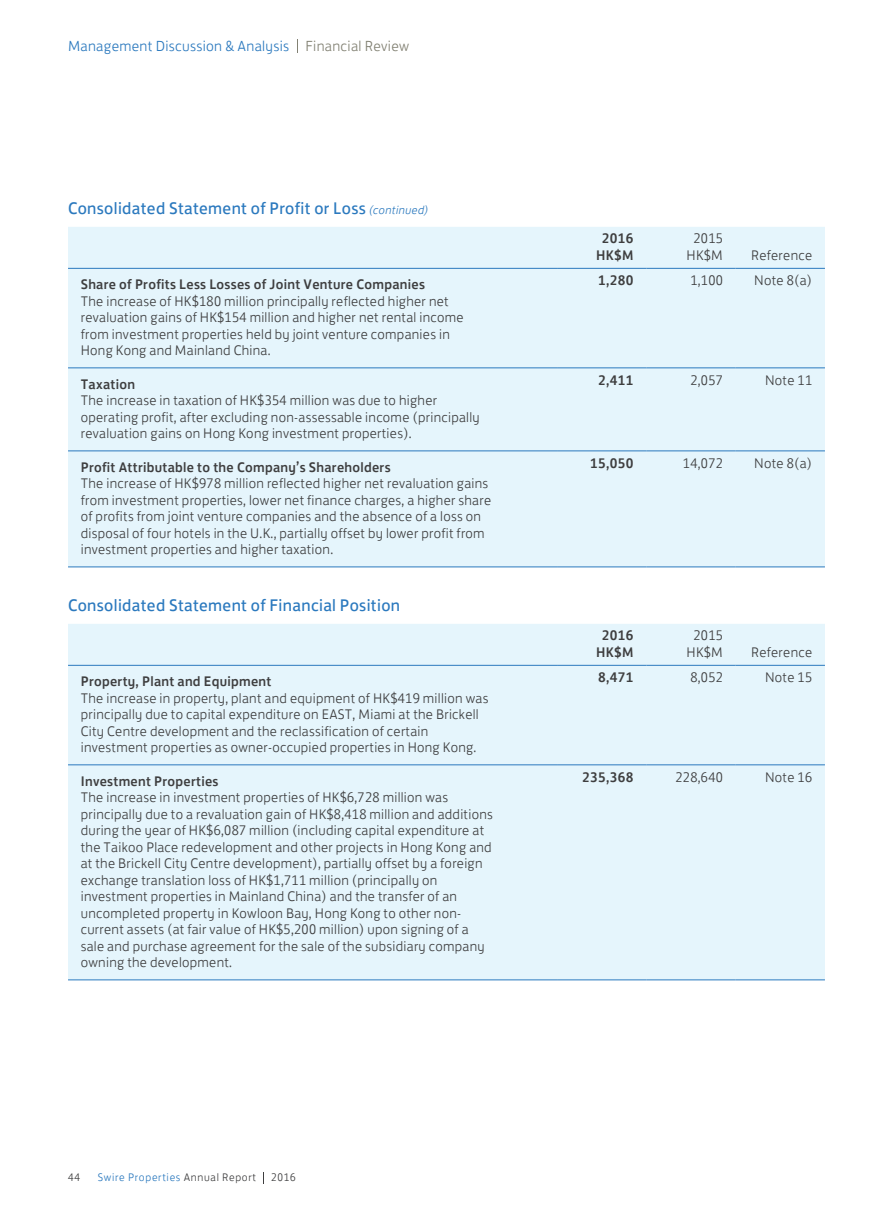
<style>
.page{position:relative;width:893px;height:1212px;background:#fff}
.page>*{position:absolute;margin:0;border:0;box-sizing:border-box;transform-origin:0 0}
.t1{font:17.25px "FS Jack";letter-spacing:.02em;color:#2b79be}
.t2{font:300 15px "FS Jack";letter-spacing:.02em;color:#2b79be}
.t3{font:300 14.25px/16.5px "FS Jack";letter-spacing:.02em;color:#3e3e3f}
.t4{font:500 14.25px/16.5px "FS Jack";letter-spacing:.02em;color:#3e3e3f;text-align:center}
.t5{font:300 11.25px "FS Jack";letter-spacing:.06em;color:#2b79be}
.t6{font:300 11.25px "FS Jack";color:#3e3e3f}
.s1{color:#828173}
.s2{font-weight:300;font-style:italic;font-size:12px}
.s3{color:#3e3e3f}
</style>
<div class="page">
<div style="left:68px;top:227px;width:757px;height:339px;background:#e5f5fc"></div>
<hr style="left:68px;top:450px;width:489px;height:1px;background:#2b79be">
<hr style="left:557px;top:450px;width:89px;height:1px;background:#2b79be">
<hr style="left:646px;top:450px;width:90px;height:1px;background:#2b79be">
<hr style="left:736px;top:450px;width:89px;height:1px;background:#2b79be">
<hr style="left:68px;top:566px;width:489px;height:1px;background:#2b79be">
<hr style="left:557px;top:566px;width:89px;height:1px;background:#2b79be">
<hr style="left:646px;top:566px;width:90px;height:1px;background:#2b79be">
<hr style="left:736px;top:566px;width:89px;height:1px;background:#2b79be">
<hr style="left:68px;top:268px;width:489px;height:1px;background:#2b79be">
<hr style="left:557px;top:268px;width:89px;height:1px;background:#2b79be">
<hr style="left:646px;top:268px;width:90px;height:1px;background:#2b79be">
<hr style="left:736px;top:268px;width:89px;height:1px;background:#2b79be">
<hr style="left:68px;top:367px;width:489px;height:1px;background:#2b79be">
<hr style="left:557px;top:367px;width:89px;height:1px;background:#2b79be">
<hr style="left:646px;top:367px;width:90px;height:1px;background:#2b79be">
<hr style="left:736px;top:367px;width:89px;height:1px;background:#2b79be">
<div style="left:68px;top:624px;width:757px;height:355px;background:#e5f5fc"></div>
<hr style="left:68px;top:665px;width:489px;height:1px;background:#2b79be">
<hr style="left:557px;top:665px;width:89px;height:1px;background:#2b79be">
<hr style="left:646px;top:665px;width:90px;height:1px;background:#2b79be">
<hr style="left:736px;top:665px;width:89px;height:1px;background:#2b79be">
<hr style="left:68px;top:764px;width:489px;height:1px;background:#2b79be">
<hr style="left:557px;top:764px;width:89px;height:1px;background:#2b79be">
<hr style="left:646px;top:764px;width:90px;height:1px;background:#2b79be">
<hr style="left:736px;top:764px;width:89px;height:1px;background:#2b79be">
<hr style="left:68px;top:979px;width:489px;height:1px;background:#2b79be">
<hr style="left:557px;top:979px;width:89px;height:1px;background:#2b79be">
<hr style="left:646px;top:979px;width:90px;height:1px;background:#2b79be">
<hr style="left:736px;top:979px;width:89px;height:1px;background:#2b79be">
<svg style="left:297px;top:39px;width:1px;height:14px"></svg>
<p class="t2" style="left:68px;top:34px;width:343px">Management Discussion &amp; Analysis <span class="s1">Financial Review</span></p>
<p class="t1" style="left:68px;top:194px;width:361px">Consolidated Statement of Profit or Loss <span class="s2">(continued)</span></p>
<p class="t4" style="left:81px;top:275px;width:346px">Share of Profits Less Losses of Joint Venture Companies</p>
<p class="t3" style="left:81px;top:291px;width:384px">The increase of HK$180 million principally reflected higher net revaluation gains of HK$154 million and higher net rental income from investment properties held by joint venture companies in Hong Kong and Mainland China.</p>
<p class="t4" style="left:81px;top:374px;width:56px">Taxation</p>
<p class="t3" style="left:81px;top:391px;width:400px">The increase in taxation of HK$354 million was due to higher operating profit, after excluding non-assessable income (principally revaluation gains on Hong Kong investment properties).</p>
<p class="t4" style="left:81px;top:457px;width:311px">Profit Attributable to the Company’s Shareholders</p>
<p class="t3" style="left:81px;top:474px;width:412px">The increase of HK$978 million reflected higher net revaluation gains from investment properties, lower net finance charges, a higher share of profits from joint venture companies and the absence of a loss on disposal of four hotels in the U.K., partially offset by lower profit from investment properties and higher taxation.</p>
<p class="t1" style="left:68px;top:591px;width:334px">Consolidated Statement of Financial Position</p>
<p class="t4" style="left:81px;top:672px;width:192px">Property, Plant and Equipment</p>
<p class="t3" style="left:81px;top:688px;width:409px">The increase in property, plant and equipment of HK$419 million was principally due to capital expenditure on EAST, Miami at the Brickell City Centre development and the reclassification of certain investment properties as owner-occupied properties in Hong Kong.</p>
<p class="t4" style="left:81px;top:771px;width:139px">Investment Properties</p>
<p class="t3" style="left:81px;top:788px;width:414px">The increase in investment properties of HK$6,728 million was principally due to a revaluation gain of HK$8,418 million and additions during the year of HK$6,087 million (including capital expenditure at the Taikoo Place redevelopment and other projects in Hong Kong and at the Brickell City Centre development), partially offset by a foreign exchange translation loss of HK$1,711 million (principally on investment properties in Mainland China) and the transfer of an uncompleted property in Kowloon Bay, Hong Kong to other non&shy;current assets (at fair value of HK$5,200 million) upon signing of a sale and purchase agreement for the sale of the subsidiary company owning the development.</p>
<p class="t6" style="left:68px;top:1169px;width:13px">44</p>
<p class="t5" style="left:98px;top:1169px;width:160px">Swire Properties <span class="s3">Annual Report</span></p>
<p class="t6" style="left:271px;top:1169px;width:26px">2016</p>
<p class="t4" style="left:596px;top:229px;width:39px">2016<br>HK$M</p>
<p class="t3" style="left:686px;top:229px;width:38px;text-align:center">2015<br>HK$M</p>
<p class="t3" style="left:751px;top:245px;width:62px">Reference</p>
<p class="t4" style="left:598px;top:271px;width:37px">1,280</p>
<p class="t3" style="left:690px;top:271px;width:34px">1,100</p>
<p class="t3" style="left:754px;top:271px;width:59px">Note 8(a)</p>
<p class="t4" style="left:598px;top:371px;width:37px">2,411</p>
<p class="t3" style="left:690px;top:370px;width:34px">2,057</p>
<p class="t3" style="left:765px;top:370px;width:49px">Note 11</p>
<p class="t4" style="left:590px;top:454px;width:45px">15,050</p>
<p class="t3" style="left:683px;top:453px;width:41px">14,072</p>
<p class="t3" style="left:754px;top:453px;width:59px">Note 8(a)</p>
<p class="t4" style="left:596px;top:626px;width:39px">2016<br>HK$M</p>
<p class="t3" style="left:686px;top:626px;width:38px;text-align:center">2015<br>HK$M</p>
<p class="t3" style="left:751px;top:642px;width:62px">Reference</p>
<p class="t4" style="left:598px;top:668px;width:37px">8,471</p>
<p class="t3" style="left:690px;top:668px;width:34px">8,052</p>
<p class="t3" style="left:765px;top:668px;width:49px">Note 15</p>
<p class="t4" style="left:582px;top:767px;width:53px">235,368</p>
<p class="t3" style="left:675px;top:767px;width:49px">228,640</p>
<p class="t3" style="left:765px;top:767px;width:49px">Note 16</p>
</div>
